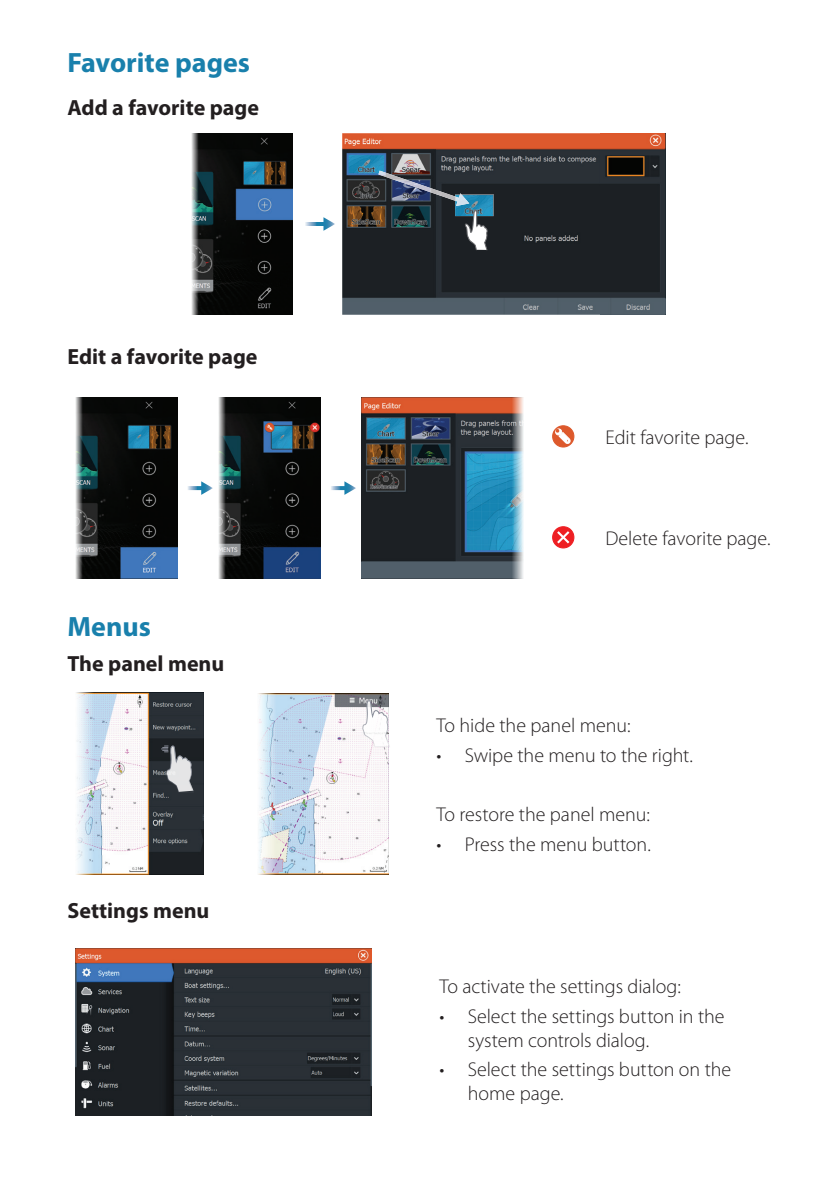
<style>
.page{position:relative;width:840px;height:1191px;background:#fff}
.page>*{position:absolute;margin:0;border:0;box-sizing:border-box;transform-origin:0 0}
.t1{font:700 28px "Myriad Pro";color:#1980ac}
.t2{font:700 22px "Myriad Pro";color:#231f20}
.t3{font:300 20px/24px "Myriad Pro";color:#231f20}
</style>
<div class="page">
<img style="left:342px;top:133px;width:322px;height:182px">
<svg style="left:305px;top:222px;width:18px;height:4px"></svg>
<svg style="left:323px;top:217px;width:12px;height:14px"></svg>
<img style="left:455px;top:194px;width:38px;height:22px">
<img style="left:378px;top:171px;width:77px;height:30px">
<img style="left:455px;top:194px;width:14px;height:12px">
<svg style="left:465px;top:209px;width:23px;height:42px"></svg>
<img style="left:191px;top:133px;width:101px;height:182px">
<svg style="left:188px;top:486px;width:13px;height:4px"></svg>
<svg style="left:201px;top:481px;width:12px;height:14px"></svg>
<img style="left:75px;top:397px;width:102px;height:182px">
<img style="left:218px;top:397px;width:102px;height:182px">
<svg style="left:331px;top:486px;width:13px;height:4px"></svg>
<svg style="left:344px;top:481px;width:12px;height:14px"></svg>
<img style="left:362px;top:397px;width:161px;height:182px">
<div style="left:552px;top:426px;width:21px;height:21px;background:#dd592c;border-radius:50%"></div>
<div style="left:552px;top:425px;width:22px;height:22px;border:1px solid #dd592c;border-radius:50%"></div>
<svg style="left:554px;top:428px;width:16px;height:16px"></svg>
<div style="left:552px;top:527px;width:21px;height:21px;background:#ee1f23;border-radius:50%"></div>
<div style="left:552px;top:526px;width:22px;height:22px;border:1px solid #ee1f23;border-radius:50%"></div>
<svg style="left:554px;top:529px;width:17px;height:17px"></svg>
<img style="left:76px;top:693px;width:128px;height:181px">
<svg style="left:161px;top:745px;width:33px;height:48px;background:#7b7e82"></svg>
<img style="left:258px;top:693px;width:130px;height:182px">
<svg style="left:361px;top:699px;width:29px;height:48px"></svg>
<img style="left:75px;top:948px;width:296px;height:167px">
<h1 class="t1" style="left:67px;top:44px;width:184px">Favorite pages</h1>
<p class="t2" style="left:67px;top:94px;width:193px">Add a favorite page</p>
<p class="t2" style="left:67px;top:342px;width:191px">Edit a favorite page</p>
<h1 class="t1" style="left:67px;top:608px;width:85px">Menus</h1>
<p class="t2" style="left:67px;top:649px;width:158px">The panel menu</p>
<p class="t2" style="left:67px;top:896px;width:143px">Settings menu</p>
<p class="t3" style="left:605px;top:425px;width:144px">Edit favorite page.</p>
<p class="t3" style="left:605px;top:526px;width:166px">Delete favorite page.</p>
<p class="t3" style="left:436px;top:713px;width:195px">To hide the panel menu:</p>
<p class="t3" style="left:436px;top:743px;width:258px">• Swipe the menu to the right.</p>
<p class="t3" style="left:436px;top:802px;width:215px">To restore the panel menu:</p>
<p class="t3" style="left:436px;top:832px;width:216px">• Press the menu button.</p>
<p class="t3" style="left:439px;top:974px;width:243px">To activate the settings dialog:</p>
<p class="t3" style="left:467px;top:1004px;width:258px;text-indent:-28px">• Select the settings button in the system controls dialog.</p>
<p class="t3" style="left:467px;top:1058px;width:265px;text-indent:-28px">• Select the settings button on the home page.</p>
</div>
